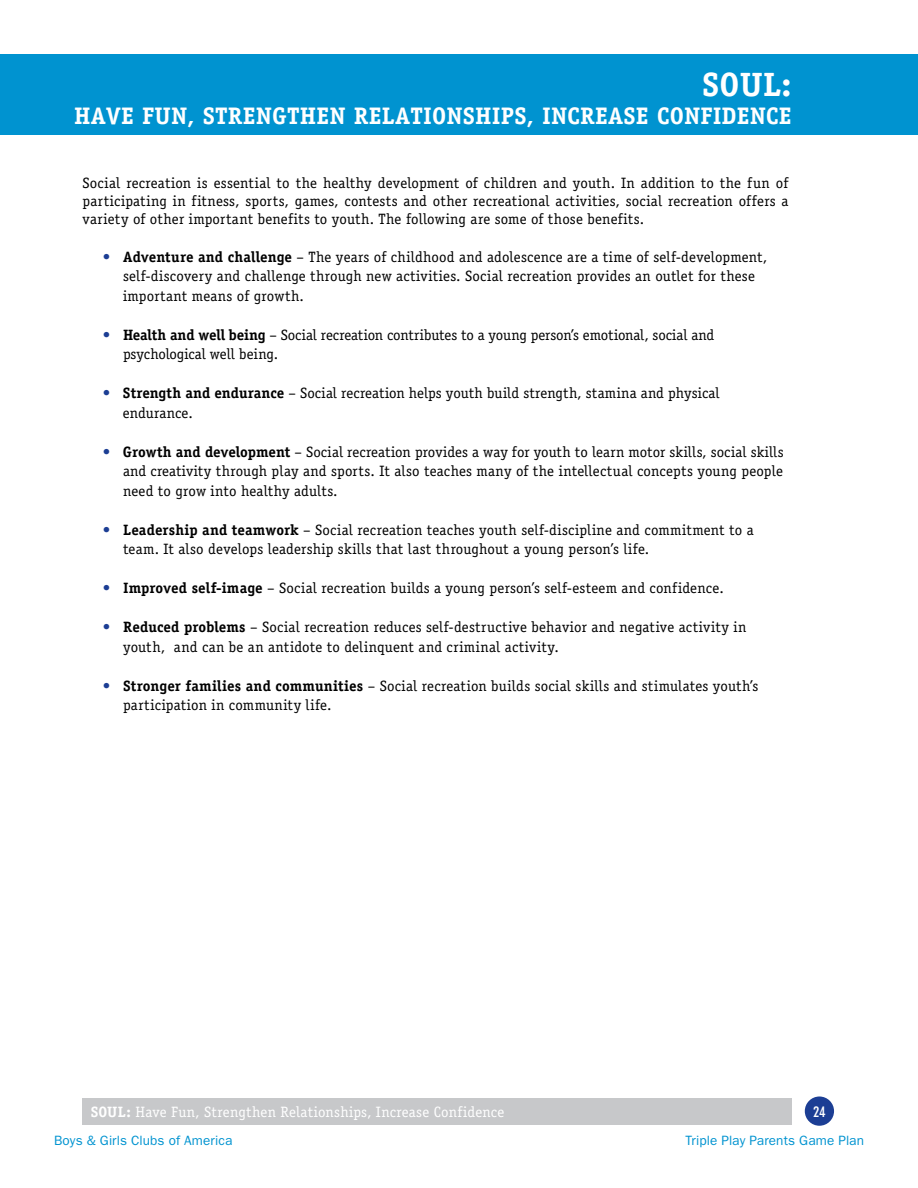
<style>
.page{position:relative;width:918px;height:1188px;background:#fff}
.page>*{position:absolute;margin:0;border:0;box-sizing:border-box;transform-origin:0 0}
.t1{font:700 33.75px "Officina Serif";color:#fff}
.t2{font:700 24px "Officina Serif";letter-spacing:.01em;color:#fff}
.t3{font:15px/19.5px "Officina Serif";letter-spacing:.01em;color:#000}
.t4{font:15px/19.5px "Officina Serif";letter-spacing:-.01em;color:#000}
.t5{font:15px "Officina Serif";letter-spacing:.015em;color:#fff}
.t6{font:700 condensed 15px "DIN Neuzeit Grotesk";color:#fff}
.t7{font:13.5px "Franklin Gothic";letter-spacing:.01em;color:#0093d0}
.s1{font-weight:700;color:#1c3e94}
.s2{font-weight:700}
</style>
<div class="page">
<div style="left:805px;top:1096px;width:29px;height:30px;background:#1c3e94;border-radius:50%"></div>
<div style="left:82px;top:1099px;width:710px;height:26px;background:#c7c8ca"></div>
<div style="left:0;top:54px;width:918px;height:81px;background:#0093d0"></div>
<h1 class="t1" style="left:702px;top:63px;width:91px">SOUL:</h1>
<h2 class="t2" style="left:74px;top:101px;width:719px">HAVE FUN, STRENGTHEN RELATIONSHIPS, INCREASE CONFIDENCE</h2>
<p class="t3" style="left:82px;top:174px;width:707px;line-height:18px;text-align:justify">Social recreation is essential to the healthy development of children and youth. In addition to the fun of participating in fitness, sports, games, contests and other recreational activities, social recreation offers a variety of other important benefits to youth. The following are some of those benefits.</p>
<p class="t3" style="left:123px;top:247px;width:646px;text-indent:-20px"><span class="s1">•</span> <span class="s2">Adventure and challenge</span> – The years of childhood and adolescence are a time of self-development, self-discovery and challenge through new activities. Social recreation provides an outlet for these important means of growth.</p>
<p class="t4" style="left:123px;top:325px;width:593px;text-indent:-20px"><span class="s1">•</span> <span class="s2">Health and well being</span> – Social recreation contributes to a young person’s emotional, social and psychological well being.</p>
<p class="t3" style="left:123px;top:383px;width:598px;text-indent:-20px"><span class="s1">•</span> <span class="s2">Strength and endurance</span> – Social recreation helps youth build strength, stamina and physical endurance.</p>
<p class="t3" style="left:123px;top:442px;width:662px;text-align:justify;text-indent:-20px"><span class="s1">•</span> <span class="s2">Growth and development</span> – Social recreation provides a way for youth to learn motor skills, social skills and creativity through play and sports. It also teaches many of the intellectual concepts young people need to grow into healthy adults.</p>
<p class="t3" style="left:123px;top:520px;width:632px;text-indent:-20px"><span class="s1">•</span> <span class="s2">Leadership and teamwork</span> – Social recreation teaches youth self-discipline and commitment to a team. It also develops leadership skills that last throughout a young person’s life.</p>
<p class="t3" style="left:103px;top:578px;width:623px"><span class="s1">•</span> <span class="s2">Improved self-image</span> – Social recreation builds a young person’s self-esteem and confidence.</p>
<p class="t3" style="left:123px;top:617px;width:625px;text-indent:-20px"><span class="s1">•</span> <span class="s2">Reduced problems</span> – Social recreation reduces self-destructive behavior and negative activity in youth, and can be an antidote to delinquent and criminal activity.</p>
<p class="t3" style="left:123px;top:676px;width:637px;text-indent:-20px"><span class="s1">•</span> <span class="s2">Stronger families and communities</span> – Social recreation builds social skills and stimulates youth’s participation in community life.</p>
<p class="t5" style="left:91px;top:1103px;width:415px"><span class="s2">SOUL:</span> Have Fun, Strengthen Relationships, Increase Confidence</p>
<p class="t6" style="left:813px;top:1103px;width:14px">24</p>
<p class="t7" style="left:54px;top:1133px;width:180px">Boys &amp; Girls Clubs of America</p>
<p class="t7" style="left:686px;top:1133px;width:180px">Triple Play Parents Game Plan</p>
</div>
